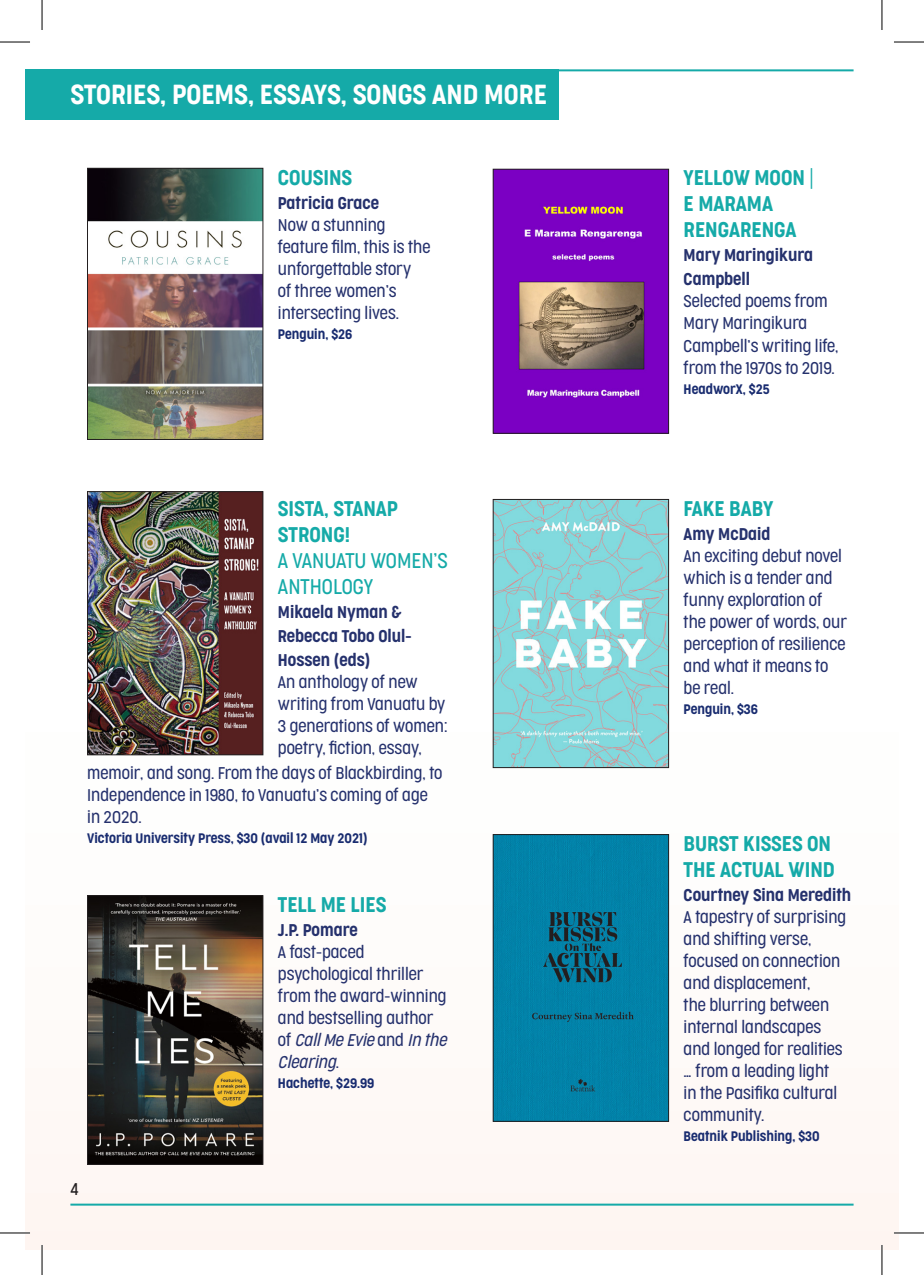
<style>
.page{position:relative;width:924px;height:1275px;background:#fff}
.page>*{position:absolute;margin:0;border:0;box-sizing:border-box;transform-origin:0 0}
.t1{font:300 26px "Cocogoose Condensed";color:#fff}
.t2{font:300 20px/26px "Cocogoose Condensed";color:#15aaa8}
.t3{font:300 20px/26px "Cocogoose Condensed";color:#15aaa8}
.t4{font:300 16px/22px "Cocogoose Condensed";color:#25316d}
.t5{font:300 16px/24px "Cocogoose Condensed";color:#25316d}
.t6{font:300 16px "Cocogoose Condensed";color:#231f20}
.t7{font:300 13px "Cocogoose Condensed";color:#192c70}
.s1{font-style:italic}
.s2{font-weight:200}
</style>
<div class="page">
<div style="left:25px;top:25px;width:873px;height:1225px;background:linear-gradient(to right,#fcfbfa,#fdfcfb)"></div>
<div style="left:25px;top:69px;width:533px;height:50px;background:#15aaa8"></div>
<hr style="left:541px;top:69px;width:312px;height:2px;background:#15aaa8">
<hr style="left:70px;top:1203px;width:783px;height:2px;background:#15aaa8">
<img style="left:89px;top:170px;width:172px;height:268px">
<div style="left:87px;top:168px;width:176px;height:272px;border:1px solid #231f20"></div>
<img style="left:89px;top:897px;width:172px;height:265px">
<div style="left:87px;top:895px;width:176px;height:269px;border:1px solid #231f20"></div>
<img style="left:89px;top:493px;width:172px;height:260px">
<div style="left:87px;top:491px;width:176px;height:264px;border:1px solid #231f20"></div>
<img style="left:494px;top:836px;width:172px;height:283px">
<div style="left:492px;top:834px;width:176px;height:287px;border:1px solid #231f20"></div>
<img style="left:494px;top:501px;width:172px;height:265px">
<div style="left:492px;top:499px;width:176px;height:269px;border:1px solid #231f20"></div>
<img style="left:494px;top:171px;width:172px;height:260px">
<div style="left:492px;top:169px;width:176px;height:264px;border:1px solid #231f20"></div>
<hr style="left:0;top:41px;width:30px;height:2px;background:#fff">
<hr style="left:893px;top:41px;width:30px;height:2px;background:#fff">
<hr style="left:0;top:1231px;width:30px;height:3px;background:#fff">
<hr style="left:893px;top:1231px;width:30px;height:3px;background:#fff">
<hr style="left:41px;top:0;width:2px;height:30px;background:#fff">
<hr style="left:41px;top:1245px;width:2px;height:30px;background:#fff">
<hr style="left:880px;top:0;width:2px;height:30px;background:#fff">
<hr style="left:880px;top:1245px;width:2px;height:30px;background:#fff">
<hr style="left:0;top:42px;width:30px;height:1px;background:#000">
<hr style="left:893px;top:42px;width:30px;height:1px;background:#000">
<hr style="left:0;top:1232px;width:30px;height:1px;background:#000">
<hr style="left:893px;top:1232px;width:30px;height:1px;background:#000">
<hr style="left:42px;top:0;width:1px;height:30px;background:#000">
<hr style="left:42px;top:1245px;width:1px;height:30px;background:#000">
<hr style="left:881px;top:0;width:1px;height:30px;background:#000">
<hr style="left:881px;top:1245px;width:1px;height:30px;background:#000">
<p class="t1" style="left:70px;top:77px;width:478px">STORIES, POEMS, ESSAYS, SONGS AND MORE</p>
<p class="t2" style="left:278px;top:164px;width:76px">COUSINS</p>
<p class="t5" style="left:278px;top:190px;width:102px">Patricia Grace</p>
<p class="t4" style="left:278px;top:213px;width:154px">Now a stunning feature film, this is the unforgettable story<br>of three women’s intersecting lives.</p>
<p class="t7" style="left:278px;top:325px;width:76px">Penguin, $26</p>
<p class="t2" style="left:278px;top:495px;width:121px">SISTA, STANAP<br>STRONG!</p>
<p class="t3" style="left:278px;top:547px;width:171px">A VANUATU WOMEN’S<br>ANTHOLOGY</p>
<p class="t5" style="left:278px;top:600px;width:125px">Mikaela Nyman &amp;</p>
<p class="t5" style="left:278px;top:624px;width:135px">Rebecca Tobo Olul-<br>Hossen (eds)</p>
<p class="t4" style="left:278px;top:671px;width:171px">An anthology of new writing from Vanuatu by<br>3 generations of women: poetry, fiction, essay,</p>
<p class="t4" style="left:87px;top:762px;width:356px">memoir, and song. From the days of Blackbirding, to<br>Independence in 1980, to Vanuatu’s coming of age in 2020.</p>
<p class="t7" style="left:87px;top:829px;width:282px">Victoria University Press, $30 (avail 12 May 2021)</p>
<p class="t6" style="left:70px;top:1178px;width:10px">4</p>
<p class="t2" style="left:278px;top:891px;width:110px">TELL ME LIES</p>
<p class="t5" style="left:278px;top:918px;width:81px">J.P. Pomare</p>
<p class="t4" style="left:278px;top:940px;width:170px">A fast-paced psychological thriller from the award-winning and bestselling author of <span class="s1">Call Me Evie</span> and <span class="s1">In the<br>Clearing</span>.</p>
<p class="t7" style="left:278px;top:1074px;width:98px">Hachette, $29.99</p>
<p class="t2" style="left:683px;top:165px;width:131px">YELLOW MOON <span class="s2">|</span></p>
<p class="t2" style="left:683px;top:191px;width:114px">E MARAMA<br>RENGARENGA</p>
<p class="t5" style="left:683px;top:243px;width:131px">Mary Maringikura<br>Campbell</p>
<p class="t4" style="left:683px;top:290px;width:156px">Selected poems from<br>Mary Maringikura<br>Campbell’s writing life, from the 1970s to 2019.</p>
<p class="t7" style="left:683px;top:380px;width:87px">HeadworX, $25</p>
<p class="t2" style="left:683px;top:495px;width:91px">FAKE BABY</p>
<p class="t5" style="left:683px;top:522px;width:88px">Amy McDaid</p>
<p class="t4" style="left:683px;top:544px;width:165px">An exciting debut novel which is a tender and funny exploration of the power of words, our perception of resilience and what it means to be real.</p>
<p class="t7" style="left:683px;top:700px;width:76px">Penguin, $36</p>
<p class="t2" style="left:683px;top:830px;width:153px">BURST KISSES ON<br>THE ACTUAL WIND</p>
<p class="t5" style="left:683px;top:883px;width:169px">Courtney Sina Meredith</p>
<p class="t4" style="left:683px;top:905px;width:164px">A tapestry of surprising and shifting verse, focused on connection and displacement,<br>the blurring between internal landscapes and longed for realities … from a leading light<br>in the Pasifika cultural community.</p>
<p class="t7" style="left:683px;top:1127px;width:137px">Beatnik Publishing, $30</p>
</div>
